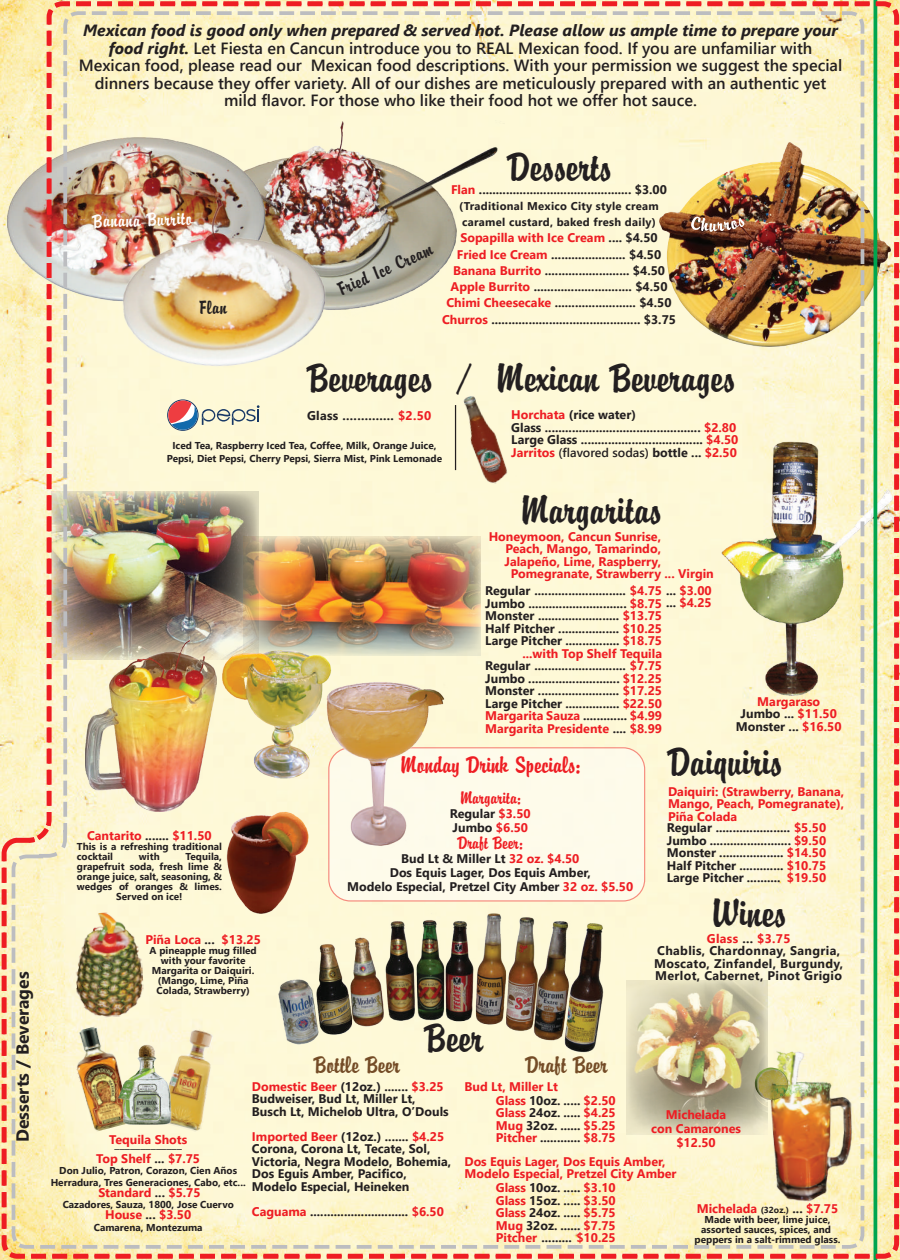
<style>
.page{position:relative;width:900px;height:1260px;background:#fff}
.page>*{position:absolute;margin:0;border:0;box-sizing:border-box;transform-origin:0 0}
.t1{font:42.5px "Brody Joi D";color:#231f20}
.t2{font:25px "Brody Joi D";color:#ee1d23}
.t3{font:25px "Brody Joi D";color:#744c27}
.t4{font:20px "Brody Joi D";color:#231f20}
.t5{font:20px "Brody Joi D";color:#fff}
.t6{font:18.75px "Brody Joi D";color:#ee1d23}
.t7{font:700 17.5px "Segoe UI";color:#231f20}
.t8{font:600 16.25px/17.5px "Segoe UI";color:#231f20;text-align:center}
.t9{font:700 12.5px/12.5px "Segoe UI";color:#231f20}
.t10{font:700 12.5px/12.5px "Segoe UI";color:#ee1d23;text-align:justify}
.t11{font:700 12.5px/12.5px "Segoe UI";letter-spacing:.025em;color:#231f20;text-align:center}
.t12{font:700 11.25px/16.2px "Segoe UI";letter-spacing:.025em;color:#231f20}
.t13{font:700 10px/10px "Segoe UI";color:#231f20;text-align:center}
.s1{font-weight:700;font-style:italic}
.s2{color:#ee1d23}
.s3{font-weight:600}
.s4{color:#231f20}
.s5{font-size:8.75px;color:#231f20}
</style>
<div class="page">
<img style="left:0;top:0;width:900px;height:1260px">
<h3 class="t7" style="left:6px;top:1142px;width:172px;rotate:-90deg">Desserts / Beverages</h3>
<p class="t8" style="left:79px;top:21px;width:765px"><span class="s1">Mexican food is good only when prepared &amp; served hot. Please allow us ample time to prepare your food right.</span> Let Fiesta en Cancun introduce you to REAL Mexican food. If you are unfamiliar with Mexican food, please read our Mexican food descriptions. With your permission we suggest the special dinners because they offer variety. All of our dishes are meticulously prepared with an authentic yet mild flavor. For those who like their food hot we offer hot sauce.</p>
<h3 class="t5" style="left:92px;top:211px;width:101px;rotate:-2deg">Banana Burrito</h3>
<h3 class="t4" style="left:199px;top:296px;width:29px">Flan</h3>
<h1 class="t1" style="left:508px;top:144px;width:105px">Desserts</h1>
<p class="t9" style="left:451px;top:182px;width:217px"><span class="s2">Flan</span> ............................................. $3.00</p>
<p class="t12" style="left:459px;top:197px;width:201px">(Traditional Mexico City style cream caramel custard, baked fresh daily)</p>
<p class="t9" style="left:442px;top:229px;width:236px;line-height:16.2px;text-align:center"><span class="s2">Sopapilla with Ice Cream</span> .... $4.50<br><span class="s2">Fried Ice Cream</span> ...................... $4.50<br><span class="s2">Banana Burrito</span> ......................... $4.50<br><span class="s2">Apple Burrito</span> ............................. $4.50<br><span class="s2">Chimi Cheesecake</span> ........................ $4.50<br><span class="s2">Churros</span> ............................................ $3.75</p>
<h3 class="t4" style="left:334px;top:280px;width:103px;rotate:-24deg">Fried Ice Cream</h3>
<h1 class="t1" style="left:308px;top:355px;width:429px">Beverages / Mexican Beverages</h1>
<p class="t9" style="left:511px;top:408px;width:229px"><span class="s2">Horchata</span> (rice water)<br>Glass .............................................. <span class="s2">$2.80<br></span>Large Glass .................................... <span class="s2">$4.50<br>Jarritos</span> <span class="s3">(flavored sodas)</span> bottle ... <span class="s2">$2.50</span></p>
<p class="t9" style="left:307px;top:408px;width:126px">Glass .............. <span class="s2">$2.50</span></p>
<p class="t13" style="left:167px;top:439px;width:277px;line-height:12.5px">Iced Tea, Raspberry Iced Tea, Coffee, Milk, Orange Juice,<br>Pepsi, Diet Pepsi, Cherry Pepsi, Sierra Mist, Pink Lemonade</p>
<p class="t10" style="left:87px;top:828px;width:126px">Cantarito <span class="s4">.......</span> $11.50</p>
<p class="t13" style="left:77px;top:841px;width:147px;text-align:left">This is a refreshing traditional cocktail</p>
<p class="t13" style="left:139px;top:851px;width:22px">with</p>
<p class="t13" style="left:186px;top:851px;width:38px">Tequila,</p>
<p class="t13" style="left:77px;top:861px;width:147px">grapefruit soda, fresh lime &amp;</p>
<p class="t13" style="left:77px;top:871px;width:147px">orange juice, salt, seasoning, &amp;</p>
<p class="t13" style="left:77px;top:881px;width:147px">wedges of oranges &amp; limes.</p>
<p class="t13" style="left:116px;top:891px;width:68px">Served on ice!</p>
<p class="t10" style="left:145px;top:933px;width:117px">Piña Loca <span class="s4">...</span> $13.25</p>
<p class="t13" style="left:150px;top:945px;width:109px">A pineapple mug filled with your favorite<br>Margarita or Daiquiri. (Mango, Lime, Piña<br>Colada, Strawberry)</p>
<h1 class="t1" style="left:520px;top:487px;width:143px">Margaritas</h1>
<p class="t10" style="left:511px;top:567px;width:205px">Pomegranate, Strawberry ... Virgin</p>
<p class="t10" style="left:505px;top:529px;width:158px;text-indent:-16px">Honeymoon, Cancun Sunrise, Peach, Mango, Tamarindo, Jalapeño, Lime, Raspberry,</p>
<p class="t9" style="left:485px;top:583px;width:228px">Regular ........................... <span class="s2">$4.75</span> ... <span class="s2">$3.00</span></p>
<p class="t9" style="left:485px;top:596px;width:228px">Jumbo ............................. <span class="s2">$8.75</span> ... <span class="s2">$4.25</span></p>
<p class="t9" style="left:485px;top:608px;width:178px">Monster ........................ <span class="s2">$13.75</span></p>
<p class="t9" style="left:485px;top:621px;width:178px">Half Pitcher .................. <span class="s2">$10.25</span></p>
<p class="t9" style="left:485px;top:633px;width:178px">Large Pitcher ................ <span class="s2">$18.75</span></p>
<p class="t10" style="left:522px;top:646px;width:141px">...with Top Shelf Tequila</p>
<p class="t9" style="left:485px;top:658px;width:178px">Regular ........................... <span class="s2">$7.75</span></p>
<p class="t9" style="left:485px;top:671px;width:178px">Jumbo ........................... <span class="s2">$12.25</span></p>
<p class="t9" style="left:485px;top:683px;width:178px">Monster ........................ <span class="s2">$17.25</span></p>
<p class="t9" style="left:485px;top:696px;width:178px">Large Pitcher ................ <span class="s2">$22.50</span></p>
<p class="t10" style="left:485px;top:708px;width:178px">Margarita Sauza <span class="s4">.............</span> $4.99</p>
<p class="t10" style="left:485px;top:721px;width:178px">Margarita Presidente <span class="s4">....</span> $8.99</p>
<p class="t10" style="left:736px;top:694px;width:107px;text-align:center">Margaraso<br><span class="s4">Jumbo ...</span> $11.50<br><span class="s4">Monster ...</span> $16.50</p>
<h2 class="t2" style="left:400px;top:751px;width:182px">Monday Drink Specials:</h2>
<h3 class="t6" style="left:460px;top:788px;width:63px">Margarita:</h3>
<p class="t9" style="left:450px;top:806px;width:82px;line-height:13.8px">Regular <span class="s2">$3.50<br></span>Jumbo <span class="s2">$6.50</span></p>
<h3 class="t6" style="left:458px;top:833px;width:67px">Draft Beer:</h3>
<p class="t9" style="left:347px;top:851px;width:288px;line-height:13.8px;text-align:center">Bud Lt &amp; Miller Lt <span class="s2">32 oz. $4.50<br></span>Dos Equis Lager, Dos Equis Amber,<br>Modelo Especial, Pretzel City Amber <span class="s2">32 oz. $5.50</span></p>
<h1 class="t1" style="left:425px;top:1015px;width:59px">Beer</h1>
<h2 class="t3" style="left:314px;top:1051px;width:87px">Bottle Beer</h2>
<h2 class="t3" style="left:526px;top:1051px;width:83px">Draft Beer</h2>
<h1 class="t1" style="left:669px;top:738px;width:115px">Daiquiris</h1>
<p class="t9" style="left:667px;top:784px;width:179px"><span class="s2">Daiquiri: (Strawberry, Banana,<br>Mango, Peach, Pomegranate),<br>Piña Colada<br></span>Regular ...................... <span class="s2">$5.50<br></span>Jumbo ........................ <span class="s2">$9.50<br></span>Monster ................... <span class="s2">$14.50<br></span>Half Pitcher ............. <span class="s2">$10.75<br></span>Large Pitcher .......... <span class="s2">$19.50</span></p>
<h1 class="t1" style="left:711px;top:890px;width:77px">Wines</h1>
<p class="t11" style="left:654px;top:931px;width:191px"><span class="s2">Glass</span> ... <span class="s2">$3.75<br></span>Chablis, Chardonnay, Sangria,<br>Moscato, Zinfandel, Burgundy,<br>Merlot, Cabernet, Pinot Grigio</p>
<p class="t9" style="left:252px;top:1079px;width:198px"><span class="s2">Domestic Beer</span> (12oz.) ....... <span class="s2">$3.25<br></span>Budweiser, Bud Lt, Miller Lt,<br>Busch Lt, Michelob Ultra, O’Douls</p>
<p class="t9" style="left:252px;top:1129px;width:201px"><span class="s2">Imported Beer</span> (12oz.) ....... <span class="s2">$4.25<br></span>Corona, Corona Lt, Tecate, Sol,<br>Victoria, Negra Modelo, Bohemia,<br>Dos Eguis Amber, Pacifico,<br>Modelo Especial, Heineken</p>
<p class="t9" style="left:252px;top:1204px;width:193px"><span class="s2">Caguama</span> ............................. <span class="s2">$6.50</span></p>
<p class="t10" style="left:109px;top:1133px;width:80px">Tequila Shots</p>
<p class="t9" style="left:96px;top:1135px;width:105px;line-height:15px;text-align:center">_____________<br><span class="s2">Top Shelf</span> ... <span class="s2">$7.75</span></p>
<p class="t13" style="left:51px;top:1164px;width:197px;line-height:11.2px">Don Julio, Patron, Corazon, Cien Años<br>Herradura, Tres Generaciones, Cabo, etc...</p>
<p class="t10" style="left:99px;top:1185px;width:104px">Standard <span class="s4">...</span> $5.75</p>
<p class="t13" style="left:63px;top:1199px;width:173px">Cazadores, Sauza, 1800, Jose Cuervo</p>
<p class="t10" style="left:105px;top:1208px;width:88px">House <span class="s4">...</span> $3.50</p>
<p class="t13" style="left:94px;top:1221px;width:110px">Camarena, Montezuma</p>
<p class="t10" style="left:464px;top:1079px;width:95px">Bud Lt, Miller Lt</p>
<p class="t9" style="left:496px;top:1093px;width:121px;text-align:justify"><span class="s2">Glass</span> 10oz. ..... <span class="s2">$2.50<br>Glass</span> 24oz. ..... <span class="s2">$4.25<br>Mug</span> 32oz. ...... <span class="s2">$5.25<br>Pitcher</span> ............ <span class="s2">$8.75</span></p>
<p class="t10" style="left:496px;top:1181px;width:121px">Glass <span class="s4">10oz. .....</span> $3.10<br>Glass <span class="s4">15oz. .....</span> $3.50<br>Glass <span class="s4">24oz. .....</span> $5.75<br>Mug <span class="s4">32oz. ......</span> $7.75<br>Pitcher <span class="s4">.........</span> $10.25</p>
<p class="t10" style="left:651px;top:1107px;width:91px;line-height:13.8px;text-align:center">Michelada<br>con Camarones $12.50</p>
<p class="t10" style="left:464px;top:1154px;width:214px">Dos Equis Lager, Dos Equis Amber,<br>Modelo Especial, Pretzel City Amber</p>
<p class="t10" style="left:697px;top:1201px;width:143px">Michelada <span class="s5">(32oz.)</span> <span class="s4">...</span> $7.75</p>
<p class="t13" style="left:695px;top:1213px;width:147px">Made with beer, lime juice, assorted sauces, spices, and peppers in a salt-rimmed glass.</p>
</div>
